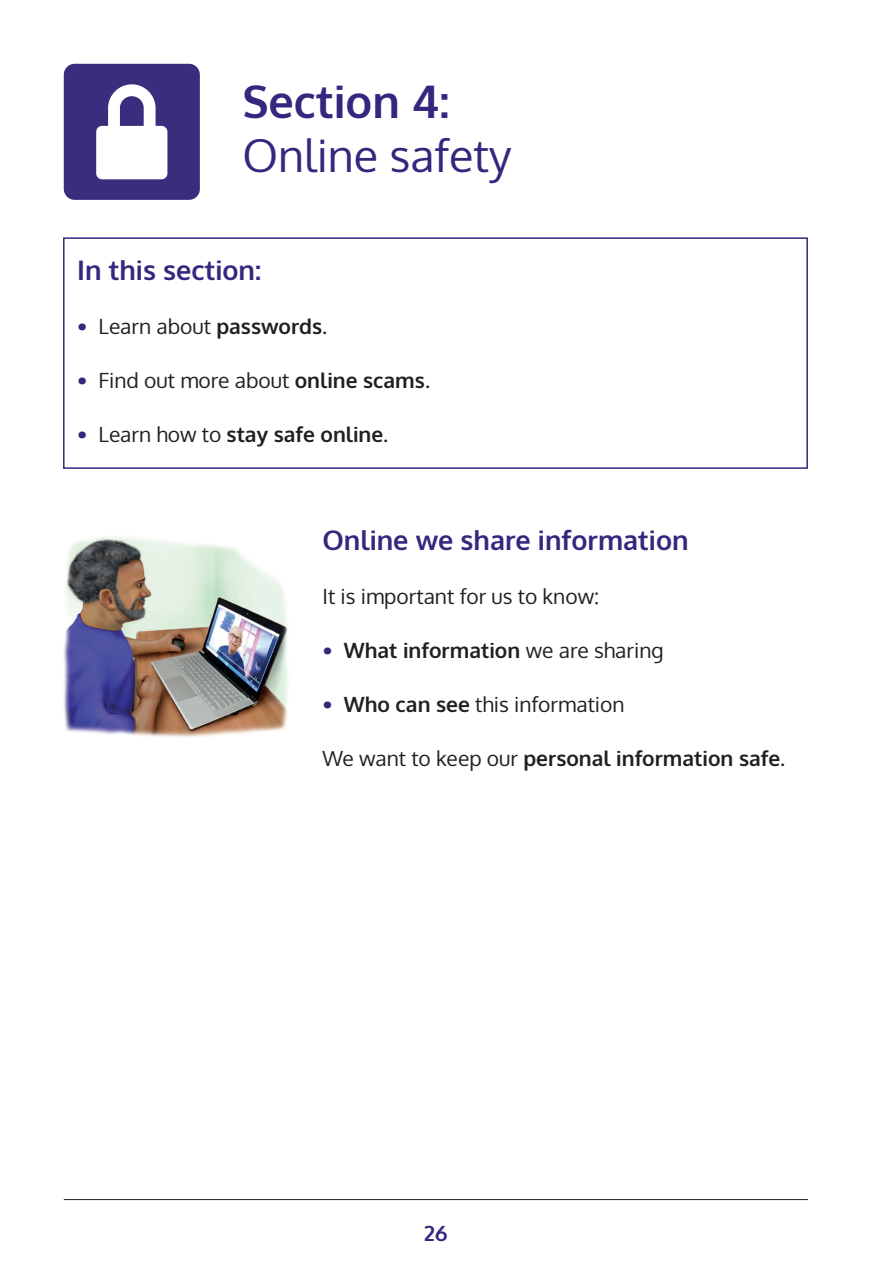
<style>
.page{position:relative;width:893px;height:1263px;background:#fff}
.page>*{position:absolute;margin:0;border:0;box-sizing:border-box;transform-origin:0 0}
.t1{font:45px "Oxygen";color:#35267e}
.t2{font:700 45px "Oxygen";color:#35267e}
.t3{font:700 27px "Oxygen";color:#35267e}
.t4{font:21px "Oxygen";color:#231f20}
.t5{font:700 21px "Oxygen";color:#231f20}
.t6{font:700 21px "Oxygen";color:#35267e}
.s1{font-weight:700;color:#35267e}
.s2{font-weight:700}
.s3{color:#35267e}
.s4{font-weight:400}
</style>
<div class="page">
<hr style="left:64px;top:1199px;width:744px;height:1px;background:#231f20">
<img style="left:64px;top:537px;width:224px;height:201px">
<div style="left:63px;top:237px;width:745px;height:232px;border:2px solid #35267e"></div>
<div style="left:64px;top:64px;width:136px;height:136px;background:#382e7d;border-radius:11px"></div>
<svg style="left:96px;top:84px;width:71px;height:95px"></svg>
<h1 class="t2" style="left:242px;top:73px;width:209px">Section 4:</h1>
<h1 class="t1" style="left:242px;top:125px;width:271px">Online safety</h1>
<p class="t3" style="left:77px;top:253px;width:185px">In this section:</p>
<p class="t4" style="left:77px;top:312px;width:252px"><span class="s1">•</span> Learn about <span class="s2">passwords</span>.</p>
<p class="t4" style="left:77px;top:366px;width:354px"><span class="s1">•</span> Find out more about <span class="s2">online scams</span>.</p>
<p class="t5" style="left:77px;top:421px;width:313px"><span class="s3">•</span> <span class="s4">Learn how to</span> stay safe online<span class="s4">.</span></p>
<p class="t3" style="left:322px;top:523px;width:368px">Online we share information</p>
<p class="t4" style="left:322px;top:582px;width:278px">It is important for us to know:</p>
<p class="t5" style="left:322px;top:637px;width:343px"><span class="s3">•</span> What information <span class="s4">we are sharing</span></p>
<p class="t4" style="left:322px;top:690px;width:304px"><span class="s1">•</span> <span class="s2">Who can see</span> this information</p>
<p class="t5" style="left:322px;top:745px;width:464px"><span class="s4">We want to keep our</span> personal information safe<span class="s4">.</span></p>
<p class="t6" style="left:424px;top:1220px;width:25px">26</p>
</div>
